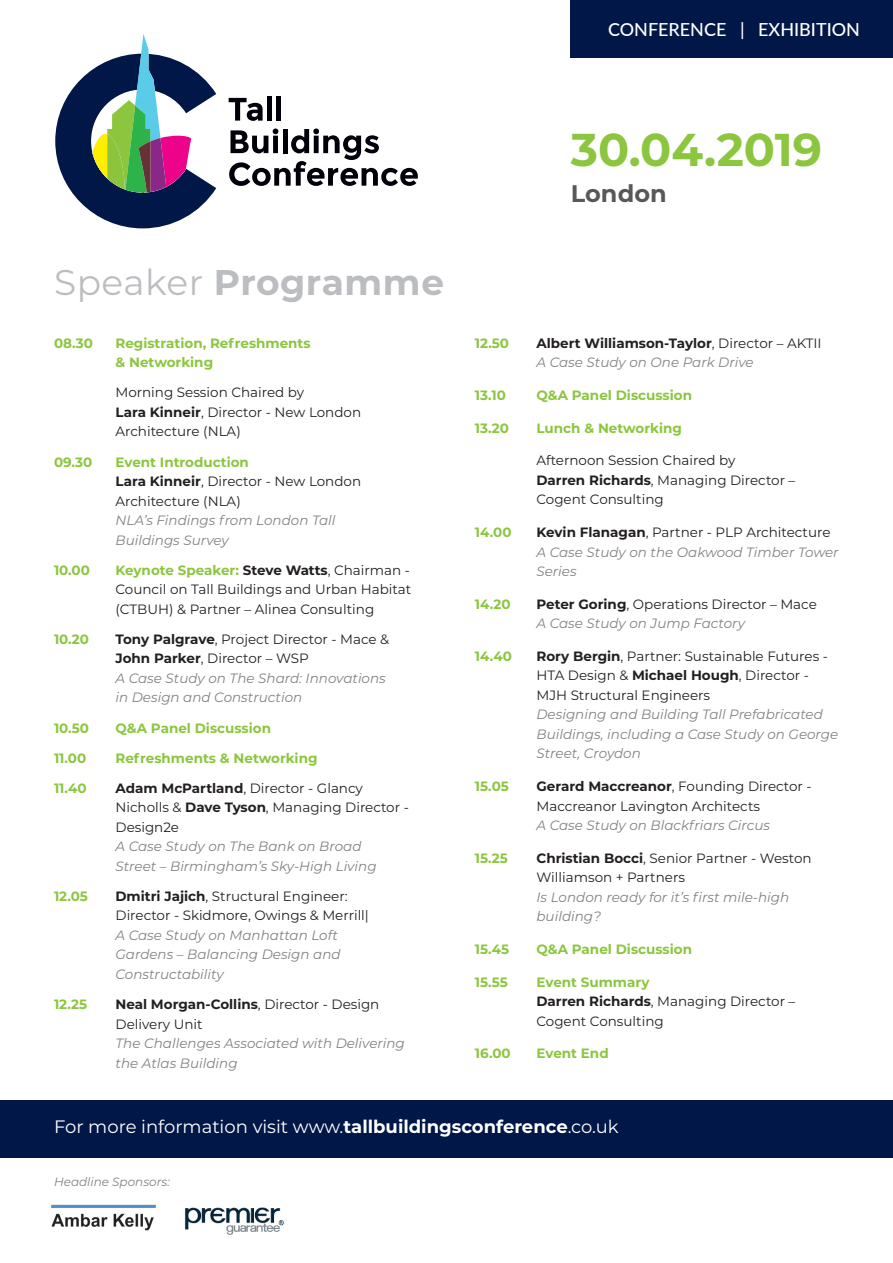
<style>
.page{position:relative;width:893px;height:1263px;background:#fff}
.page>*{position:absolute;margin:0;border:0;box-sizing:border-box;transform-origin:0 0}
.t1{font:700 46.05px "Montserrat";color:#8bc63e}
.t2{font:700 35.7px "Montserrat";letter-spacing:.015em;color:#bcbdc0}
.t3{font:700 24px "Montserrat";color:#57585a}
.t4{font:18px "Montserrat";color:#fff}
.t5{font:500 18px "Lato";color:#fff}
.t6{font:italic 13.5px/19.5px "Montserrat";color:#808285}
.t7{font:13.5px/19.5px "Montserrat";color:#231f20}
.t8{font:700 13.5px/19.5px "Montserrat";color:#8bc63e}
.t9{font:italic 12px "Montserrat";color:#808285}
.s1{font-weight:400}
.s2{font-weight:700}
.s3{font-weight:700;font-style:normal;color:#8bc63e}
.s4{font-weight:700;font-style:normal;color:#231f20}
.s5{font-style:normal;color:#231f20}
.s6{font-weight:700;color:#8bc63e}
.s7{font-style:italic;color:#808285}
</style>
<div class="page">
<div style="left:571px;top:0;width:322px;height:58px;background:#001748"></div>
<div style="left:0;top:1100px;width:893px;height:58px;background:#001748"></div>
<svg style="left:55px;top:34px;width:161px;height:194px"></svg>
<svg style="left:229px;top:98px;width:34px;height:23px"></svg>
<div style="left:267px;top:96px;width:5px;height:25px;background:#00000b"></div>
<hr style="left:277px;top:96px;width:4px;height:25px;background:#00000b">
<svg style="left:229px;top:129px;width:189px;height:57px"></svg>
<img style="left:51px;top:1204px;width:105px;height:27px">
<img style="left:184px;top:1207px;width:100px;height:28px">
<p class="t5" style="left:608px;top:17px;width:253px">CONFERENCE | EXHIBITION</p>
<p class="t2" style="left:54px;top:257px;width:392px"><span class="s1">Speaker</span> Programme</p>
<p class="t8" style="left:54px;top:333px;width:41px">08.30</p>
<p class="t8" style="left:116px;top:333px;width:197px">Registration, Refreshments &amp; Networking</p>
<p class="t7" style="left:116px;top:382px;width:247px">Morning Session Chaired by<br><span class="s2">Lara Kinneir</span>, Director - New London<br>Architecture (NLA)</p>
<p class="t8" style="left:54px;top:451px;width:40px">09.30</p>
<p class="t6" style="left:116px;top:452px;width:247px"><span class="s3">Event Introduction<br></span><span class="s4">Lara Kinneir</span><span class="s5">, Director - New London<br>Architecture (NLA)<br></span>NLA’s Findings from London Tall<br>Buildings Survey</p>
<p class="t8" style="left:54px;top:559px;width:37px">10.00</p>
<p class="t7" style="left:116px;top:560px;width:297px;text-align:justify"><span class="s6">Keynote Speaker:</span> <span class="s2">Steve Watts</span>, Chairman - Council on Tall Buildings and Urban Habitat (CTBUH) &amp; Partner – Alinea Consulting</p>
<p class="t8" style="left:54px;top:629px;width:37px">10.20</p>
<p class="t6" style="left:116px;top:629px;width:275px"><span class="s4">Tony Palgrave</span><span class="s5">, Project Director - Mace &amp; </span><span class="s4">John Parker</span><span class="s5">, Director – WSP<br></span>A Case Study on The Shard: Innovations in Design and Construction</p>
<p class="t8" style="left:54px;top:717px;width:37px">10.50</p>
<p class="t8" style="left:116px;top:717px;width:157px">Q&amp;A Panel Discussion</p>
<p class="t8" style="left:54px;top:747px;width:34px">11.00</p>
<p class="t8" style="left:116px;top:747px;width:204px">Refreshments &amp; Networking</p>
<p class="t8" style="left:54px;top:777px;width:34px">11.40</p>
<p class="t6" style="left:116px;top:778px;width:295px"><span class="s4">Adam McPartland</span><span class="s5">, Director - Glancy<br>Nicholls &amp;</span> <span class="s4">Dave Tyson</span><span class="s5">, Managing Director -<br>Design2e<br></span>A Case Study on The Bank on Broad<br>Street – Birmingham’s Sky-High Living</p>
<p class="t8" style="left:54px;top:886px;width:35px">12.05</p>
<p class="t6" style="left:116px;top:886px;width:255px"><span class="s4">Dmitri Jajich</span><span class="s5">, Structural Engineer:<br>Director - Skidmore, Owings &amp; Merrill|<br></span>A Case Study on Manhattan Loft<br>Gardens – Balancing Design and<br>Constructability</p>
<p class="t8" style="left:54px;top:994px;width:35px">12.25</p>
<p class="t6" style="left:116px;top:994px;width:291px"><span class="s4">Neal Morgan-Collins</span><span class="s5">, Director - Design<br>Delivery Unit<br></span>The Challenges Associated with Delivering the Atlas Building</p>
<p class="t1" style="left:571px;top:116px;width:253px">30.04.2019</p>
<p class="t3" style="left:571px;top:176px;width:97px">London</p>
<p class="t8" style="left:475px;top:333px;width:36px">12.50</p>
<p class="t6" style="left:536px;top:333px;width:287px"><span class="s4">Albert Williamson-Taylor</span><span class="s5">, Director – AKTII<br></span>A Case Study on One Park Drive</p>
<p class="t8" style="left:475px;top:385px;width:33px">13.10</p>
<p class="t8" style="left:536px;top:385px;width:157px">Q&amp;A Panel Discussion</p>
<p class="t8" style="left:475px;top:417px;width:36px">13.20</p>
<p class="t8" style="left:536px;top:417px;width:147px">Lunch &amp; Networking</p>
<p class="t7" style="left:536px;top:450px;width:260px">Afternoon Session Chaired by<br><span class="s2">Darren Richards</span>, Managing Director –<br>Cogent Consulting</p>
<p class="t8" style="left:475px;top:522px;width:38px">14.00</p>
<p class="t6" style="left:536px;top:522px;width:304px"><span class="s4">Kevin Flanagan</span><span class="s5">, Partner - PLP Architecture<br></span>A Case Study on the Oakwood Timber Tower<br>Series</p>
<p class="t8" style="left:475px;top:593px;width:37px">14.20</p>
<p class="t7" style="left:536px;top:594px;width:282px"><span class="s2">Peter Goring</span>, Operations Director – Mace<br><span class="s7">A Case Study on Jump Factory</span></p>
<p class="t8" style="left:475px;top:646px;width:38px">14.40</p>
<p class="t6" style="left:536px;top:646px;width:303px"><span class="s4">Rory Bergin</span><span class="s5">, Partner: Sustainable Futures - HTA Design &amp;</span> <span class="s4">Michael Hough</span><span class="s5">, Director - MJH Structural Engineers<br></span>Designing and Building Tall Prefabricated Buildings, including a Case Study on George Street, Croydon</p>
<p class="t8" style="left:475px;top:776px;width:35px">15.05</p>
<p class="t7" style="left:536px;top:776px;width:277px"><span class="s2">Gerard Maccreanor</span>, Founding Director -<br>Maccreanor Lavington Architects<br><span class="s7">A Case Study on Blackfriars Circus</span></p>
<p class="t8" style="left:475px;top:848px;width:34px">15.25</p>
<p class="t6" style="left:536px;top:848px;width:277px"><span class="s4">Christian Bocci</span><span class="s5">, Senior Partner - Weston<br>Williamson + Partners<br></span>Is London ready for it’s first mile-high building?</p>
<p class="t8" style="left:475px;top:939px;width:36px">15.45</p>
<p class="t8" style="left:536px;top:939px;width:157px">Q&amp;A Panel Discussion</p>
<p class="t8" style="left:475px;top:971px;width:34px">15.55</p>
<p class="t7" style="left:536px;top:972px;width:260px"><span class="s6">Event Summary<br></span><span class="s2">Darren Richards</span>, Managing Director –<br>Cogent Consulting</p>
<p class="t8" style="left:475px;top:1043px;width:37px">16.00</p>
<p class="t8" style="left:536px;top:1043px;width:74px">Event End</p>
<p class="t4" style="left:54px;top:1114px;width:566px">For more information visit www.<span class="s2">tallbuildingsconference</span>.co.uk</p>
<p class="t9" style="left:54px;top:1174px;width:118px">Headline Sponsors:</p>
</div>
